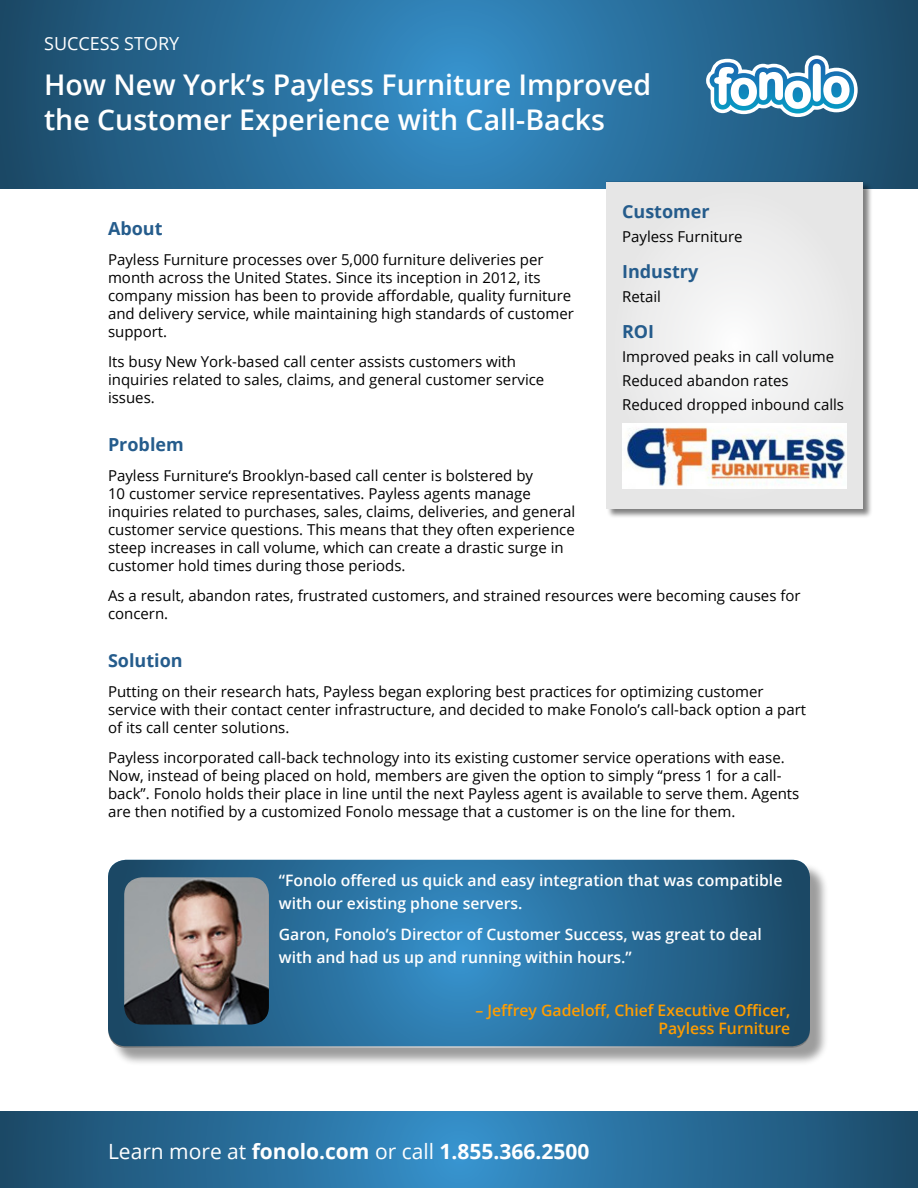
<style>
.page{position:relative;width:918px;height:1188px;background:#fff}
.page>*{position:absolute;margin:0;border:0;box-sizing:border-box;transform-origin:0 0}
.t1{font:600 28.5px/34.2px "Open Sans";color:#fff}
.t2{font:700 21px "Open Sans";color:#fff}
.t3{font:700 18px "Open Sans";color:#255c8c}
.t4{font:18px "Open Sans";color:#fff}
.t5{font:600 15.75px/22.5px "Open Sans";color:#fff}
.t6{font:600 15.75px/18px "Open Sans";color:#ff9d00;text-align:right}
.t7{font:15px/18px "Open Sans";color:#000}
.s1{font-weight:400}
</style>
<div class="page">
<svg style="left:0;top:1111px;width:918px;height:77px;background:#286c98"></svg>
<svg style="left:0;top:0;width:918px;height:188px;background:#286b97"></svg>
<svg style="left:706px;top:54px;width:153px;height:63px"></svg>
<div style="left:607px;top:182px;width:266px;height:337px;background:#000;opacity:.5"></div>
<div style="left:606px;top:182px;width:256px;height:327px;background:#ebebeb"></div>
<div style="left:110px;top:862px;width:719px;height:204px;background:#000;opacity:.75"></div>
<svg style="left:108px;top:860px;width:702px;height:188px;background:#296c98"></svg>
<img style="left:124px;top:877px;width:145px;height:148px">
<img style="left:622px;top:423px;width:224px;height:65px">
<p class="t4" style="left:44px;top:31px;width:137px">SUCCESS STORY</p>
<h1 class="t1" style="left:44px;top:67px;width:609px">How New York’s Payless Furniture Improved the Customer Experience with Call-Backs</h1>
<p class="t3" style="left:622px;top:199px;width:89px">Customer</p>
<p class="t7" style="left:622px;top:227px;width:122px">Payless Furniture</p>
<p class="t3" style="left:622px;top:259px;width:78px">Industry</p>
<p class="t7" style="left:622px;top:287px;width:40px">Retail</p>
<p class="t3" style="left:622px;top:319px;width:34px">ROI</p>
<p class="t7" style="left:622px;top:344px;width:224px;line-height:24px">Improved peaks in call volume<br>Reduced abandon rates<br>Reduced dropped inbound calls</p>
<p class="t3" style="left:108px;top:216px;width:56px">About</p>
<p class="t7" style="left:108px;top:250px;width:467px">Payless Furniture processes over 5,000 furniture deliveries per month across the United States. Since its inception in 2012, its company mission has been to provide affordable, quality furniture and delivery service, while maintaining high standards of customer support.</p>
<p class="t7" style="left:108px;top:352px;width:438px">Its busy New York-based call center assists customers with inquiries related to sales, claims, and general customer service issues.</p>
<p class="t3" style="left:108px;top:432px;width:77px">Problem</p>
<p class="t7" style="left:108px;top:466px;width:469px">Payless Furniture‘s Brooklyn-based call center is bolstered by<br>10 customer service representatives. Payless agents manage inquiries related to purchases, sales, claims, deliveries, and general customer service questions. This means that they often experience steep increases in call volume, which can create a drastic surge in customer hold times during those periods.</p>
<p class="t7" style="left:108px;top:586px;width:694px">As a result, abandon rates, frustrated customers, and strained resources were becoming causes for concern.</p>
<p class="t3" style="left:108px;top:648px;width:76px">Solution</p>
<p class="t7" style="left:108px;top:682px;width:700px">Putting on their research hats, Payless began exploring best practices for optimizing customer service with their contact center infrastructure, and decided to make Fonolo’s call-back option a part of its call center solutions.</p>
<p class="t7" style="left:108px;top:748px;width:693px">Payless incorporated call-back technology into its existing customer service operations with ease.<br>Now, instead of being placed on hold, members are given the option to simply “press 1 for a call&shy;back”. Fonolo holds their place in line until the next Payless agent is available to serve them. Agents are then notified by a customized Fonolo message that a customer is on the line for them.</p>
<p class="t5" style="left:279px;top:869px;width:505px">“Fonolo offered us quick and easy integration that was compatible with our existing phone servers.</p>
<p class="t5" style="left:279px;top:923px;width:485px">Garon, Fonolo’s Director of Customer Success, was great to deal with and had us up and running within hours.”</p>
<p class="t6" style="left:476px;top:1001px;width:316px">– Jeffrey Gadeloff, Chief Executive Officer,<br>Payless Furniture</p>
<h2 class="t2" style="left:108px;top:1136px;width:483px"><span class="s1">Learn more at</span> fonolo.com <span class="s1">or call</span> 1.855.366.2500</h2>
</div>
